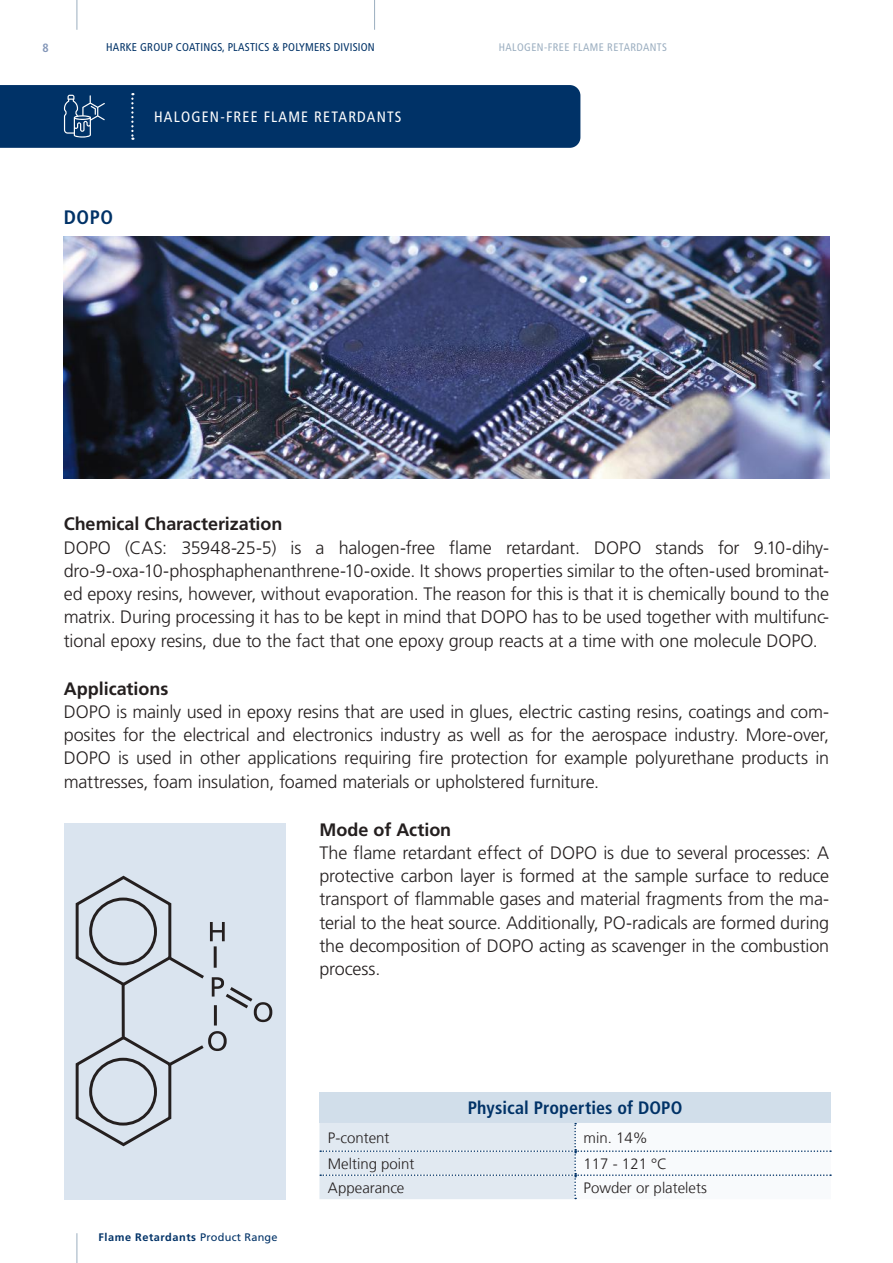
<style>
.page{position:relative;width:893px;height:1263px;background:#fff}
.page>*{position:absolute;margin:0;border:0;box-sizing:border-box;transform-origin:0 0}
.t1{font:700 condensed 19.5px "Frutiger LT Pro";color:#003267}
.t2{font:300 18px/23.2px "Frutiger LT Pro";letter-spacing:-.01em;color:#241f1f;text-align:justify}
.t3{font:700 18px "Frutiger LT Pro";color:#241f1f}
.t4{font:700 condensed 18px "Frutiger LT Pro";letter-spacing:.005em;color:#003267}
.t5{font:300 15px "Frutiger LT";color:#241f1f}
.t6{font:condensed 15px "Frutiger LT Pro";letter-spacing:.08em;color:#fff}
.t7{font:700 condensed 12px "Frutiger LT Pro";color:#8396b8}
.t8{font:condensed 11.25px "Frutiger LT Pro";letter-spacing:.02em;color:#003267}
.t9{font:700 10.95px "Frutiger LT Pro";letter-spacing:.05em;color:#003267}
.t10{font:condensed 10.95px "Frutiger LT Pro";letter-spacing:.04em;color:#9baec0}
.s1{font-weight:400}
</style>
<div class="page">
<hr style="left:77px;top:0;width:1px;height:30px;background:#9baec0">
<hr style="left:374px;top:0;width:1px;height:30px;background:#9baec0">
<hr style="left:77px;top:1233px;width:1px;height:30px;background:#9baec0">
<div style="left:0;top:85px;width:580px;height:63px;background:#003267"></div>
<img style="left:64px;top:236px;width:765px;height:243px">
<div style="left:64px;top:823px;width:221px;height:376px;background:#dae4ef"></div>
<hr style="left:122px;top:984px;width:3px;height:53px;background:#241f1f">
<svg style="left:75px;top:1031px;width:152px;height:116px"></svg>
<svg style="left:75px;top:875px;width:197px;height:147px"></svg>
<hr style="left:214px;top:946px;width:3px;height:22px;background:#241f1f">
<hr style="left:214px;top:1005px;width:3px;height:20px;background:#241f1f">
<div style="left:319px;top:1092px;width:512px;height:31px;background:#d1deea"></div>
<svg style="left:319px;top:1123px;width:512px;height:76px"></svg>
<p class="t7" style="left:43px;top:40px;width:8px">8</p>
<p class="t8" style="left:106px;top:41px;width:270px">HARKE GROUP COATINGS, PLASTICS &amp; POLYMERS DIVISION</p>
<p class="t1" style="left:64px;top:206px;width:51px">DOPO</p>
<p class="t6" style="left:154px;top:108px;width:249px">HALOGEN-FREE FLAME RETARDANTS</p>
<p class="t10" style="left:499px;top:41px;width:170px">HALOGEN-FREE FLAME RETARDANTS</p>
<p class="t3" style="left:64px;top:513px;width:220px">Chemical Characterization</p>
<p class="t2" style="left:64px;top:536px;width:767px">DOPO (CAS: 35948-25-5) is a halogen-free flame retardant. DOPO stands for 9.10-dihy&shy;dro-9-oxa-10-phosphaphenanthrene-10-oxide. It shows properties similar to the often-used brominat&shy;ed epoxy resins, however, without evaporation. The reason for this is that it is chemically bound to the matrix. During processing it has to be kept in mind that DOPO has to be used together with multifunc&shy;tional epoxy resins, due to the fact that one epoxy group reacts at a time with one molecule DOPO.</p>
<p class="t3" style="left:64px;top:678px;width:106px">Applications</p>
<p class="t2" style="left:64px;top:700px;width:767px">DOPO is mainly used in epoxy resins that are used in glues, electric casting resins, coatings and com&shy;posites for the electrical and electronics industry as well as for the aerospace industry. More-over, DOPO is used in other applications requiring fire protection for example polyurethane products in mattresses, foam insulation, foamed materials or upholstered furniture.</p>
<p class="t3" style="left:319px;top:819px;width:133px">Mode of Action</p>
<p class="t2" style="left:319px;top:841px;width:511px">The flame retardant effect of DOPO is due to several processes: A protective carbon layer is formed at the sample surface to reduce transport of flammable gases and material fragments from the ma&shy;terial to the heat source. Additionally, PO-radicals are formed during the decomposition of DOPO acting as scavenger in the combustion process.</p>
<p class="t4" style="left:468px;top:1097px;width:216px">Physical Properties of DOPO</p>
<p class="t9" style="left:99px;top:1231px;width:181px">Flame Retardants <span class="s1">Product Range</span></p>
<p class="t5" style="left:328px;top:1129px;width:63px">P-content</p>
<p class="t5" style="left:584px;top:1129px;width:66px">min. 14%</p>
<p class="t5" style="left:328px;top:1155px;width:88px">Melting point</p>
<p class="t5" style="left:584px;top:1155px;width:85px">117 - 121 °C</p>
<p class="t5" style="left:328px;top:1179px;width:78px">Appearance</p>
<p class="t5" style="left:584px;top:1179px;width:125px">Powder or platelets</p>
</div>
